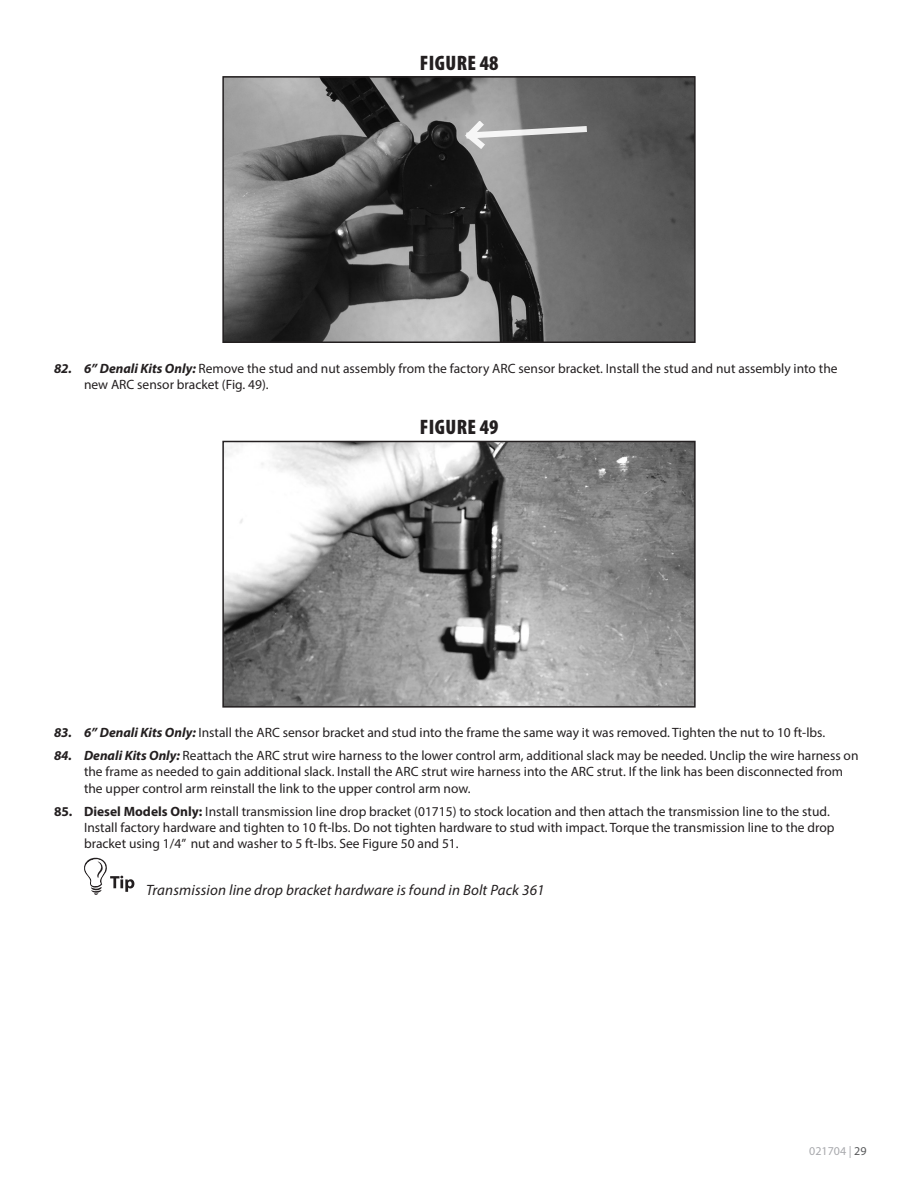
<style>
.page{position:relative;width:918px;height:1188px;background:#fff}
.page>*{position:absolute;margin:0;border:0;box-sizing:border-box;transform-origin:0 0}
.Photo-Caption{font:900 condensed 21px "Myriad Pro";letter-spacing:.02em;color:#231f20}
.Special__-_Note{font:italic 15px "Myriad Pro";letter-spacing:.01em;color:#231f20}
.t1{font:13.5px/16.2px "Myriad Pro";color:#231f20}
.t2{font:12px "Myriad Pro";color:#a8a9ad}
.s1{font-weight:700;font-style:italic}
.s2{font-weight:700}
.s3{color:#57585a}
</style>
<div class="page">
<img style="left:225px;top:79px;width:468px;height:261px">
<svg style="left:464px;top:121px;width:124px;height:28px"></svg>
<div style="left:222px;top:76px;width:474px;height:267px;border:2px solid #231f20"></div>
<img style="left:225px;top:444px;width:468px;height:261px">
<div style="left:222px;top:441px;width:474px;height:267px;border:2px solid #231f20"></div>
<svg style="left:84px;top:857px;width:50px;height:38px"></svg>
<p class="Photo-Caption" style="left:420px;top:49px;width:80px">FIGURE 48</p>
<p class="t1" style="left:84px;top:360px;width:755px;text-indent:-30px"><span class="s1">82. 6” Denali Kits Only:</span> Remove the stud and nut assembly from the factory ARC sensor bracket. Install the stud and nut assembly into the new ARC sensor bracket (Fig. 49).</p>
<p class="Photo-Caption" style="left:420px;top:414px;width:80px">FIGURE 49</p>
<p class="t1" style="left:54px;top:724px;width:773px"><span class="s1">83. 6” Denali Kits Only:</span> Install the ARC sensor bracket and stud into the frame the same way it was removed. Tighten the nut to 10 ft-lbs.</p>
<p class="t1" style="left:84px;top:747px;width:776px;text-indent:-30px"><span class="s1">84. Denali Kits Only:</span> Reattach the ARC strut wire harness to the lower control arm, additional slack may be needed. Unclip the wire harness on the frame as needed to gain additional slack. Install the ARC strut wire harness into the ARC strut. If the link has been disconnected from the upper control arm reinstall the link to the upper control arm now.</p>
<p class="t1" style="left:84px;top:803px;width:752px;text-indent:-30px"><span class="s2">85. Diesel Models Only:</span> Install transmission line drop bracket (01715) to stock location and then attach the transmission line to the stud.<br>Install factory hardware and tighten to 10 ft-lbs. Do not tighten hardware to stud with impact. Torque the transmission line to the drop bracket using 1/4” nut and washer to 5 ft-lbs. See Figure 50 and 51.</p>
<p class="Special__-_Note" style="left:146px;top:881px;width:400px">Transmission line drop bracket hardware is found in Bolt Pack 361</p>
<p class="t2" style="left:809px;top:1143px;width:59px">021704 | <span class="s3">29</span></p>
</div>
